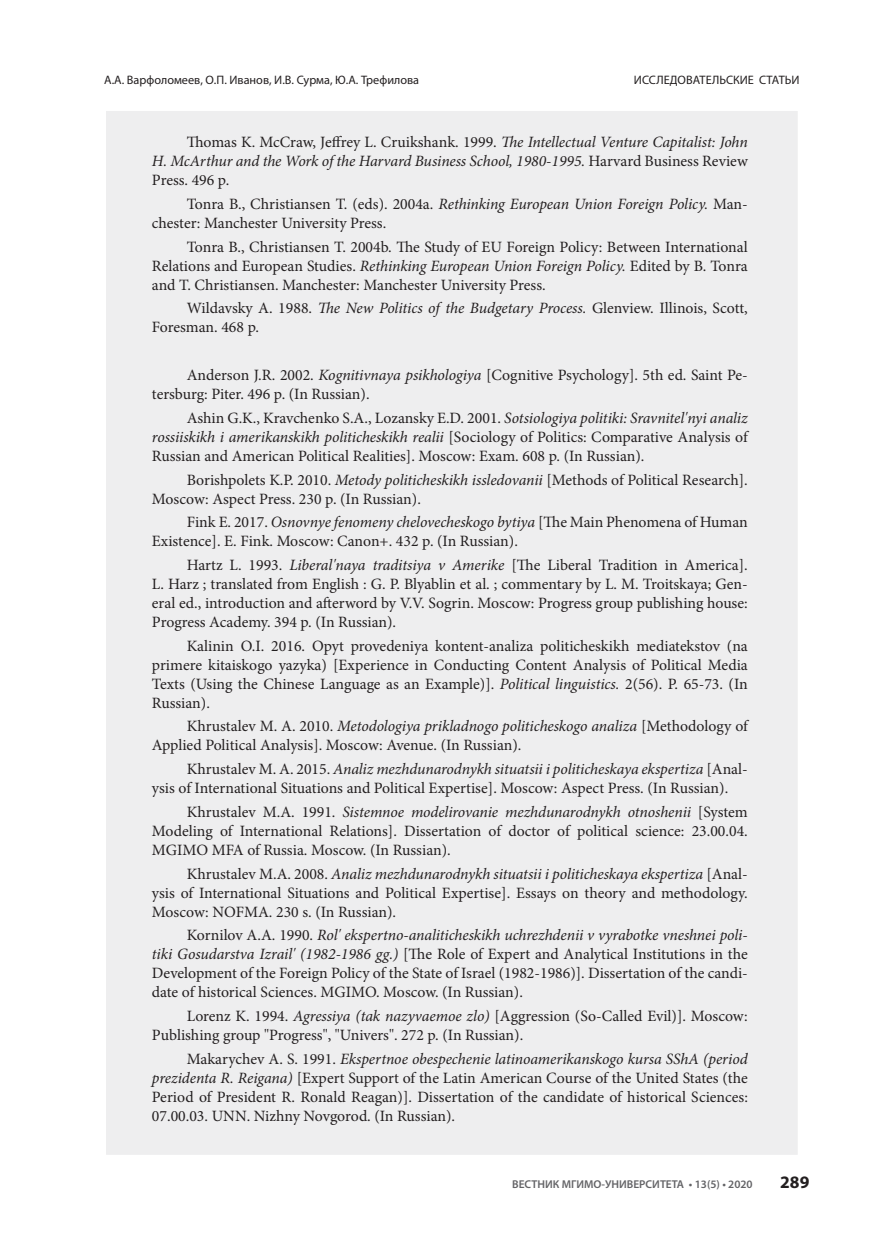
<style>
.page{position:relative;width:874px;height:1241px;background:#fff}
.page>*{position:absolute;margin:0;border:0;box-sizing:border-box;transform-origin:0 0}
.t1{font:700 17.5px "Myriad Pro";color:#231f20}
.t2{font:15.75px/18.9px "Minion Pro";color:#231f20}
.t3{font:italic 15.75px/18.9px "Minion Pro";letter-spacing:-.01em;color:#231f20;text-align:justify}
.t4{font:12.25px "Myriad Pro";color:#231f20}
.t5{font:600 11.38px "Myriad Pro";color:#636366}
.s1{font-style:normal}
.s2{font-style:italic}
</style>
<div class="page">
<div style="left:104px;top:109px;width:695px;height:1047px;background:#eeeeef;border:2px solid #fff"></div>
<p class="t4" style="left:104px;top:72px;width:316px">А.А. Варфоломеев, О.П. Иванов, И.В. Сурма, Ю.А. Трефилова</p>
<p class="t4" style="left:633px;top:72px;width:167px">ИССЛЕДОВАТЕЛЬСКИЕ СТАТЬИ</p>
<p class="t3" style="left:152px;top:133px;width:597px;text-indent:35px"><span class="s1">Thomas K. McCraw, Jeffrey L. Cruikshank. 1999.</span> The Intellectual Venture Capitalist: John H. McArthur and the Work of the Harvard Business School, 1980-1995. <span class="s1">Harvard Business Review Press. 496 p.</span></p>
<p class="t2" style="left:152px;top:194px;width:597px;text-indent:35px">Tonra B., Christiansen T. (eds). 2004a. <span class="s2">Rethinking European Union Foreign Policy.</span> Man&shy;chester: Manchester University Press.</p>
<p class="t2" style="left:152px;top:237px;width:597px;text-align:justify;text-indent:35px">Tonra B., Christiansen T. 2004b. The Study of EU Foreign Policy: Between International Relations and European Studies. <span class="s2">Rethinking European Union Foreign Policy.</span> Edited by B. Tonra and T. Christiansen. Manchester: Manchester University Press.</p>
<p class="t2" style="left:152px;top:299px;width:597px;text-indent:35px">Wildavsky А. 1988. <span class="s2">The New Politics of the Budgetary Process.</span> Glenview. Illinois, Scott,<br>Foresman. 468 p.</p>
<p class="t2" style="left:152px;top:365px;width:597px;text-indent:35px">Anderson J.R. 2002. <span class="s2">Kognitivnaya psikhologiya</span> [Cognitive Psychology]. 5th ed. Saint Pe&shy;tersburg: Piter. 496 p. (In Russian).</p>
<p class="t2" style="left:152px;top:408px;width:597px;text-align:justify;text-indent:35px">Ashin G.K., Kravchenko S.A., Lozansky E.D. 2001. <span class="s2">Sotsiologiya politiki: Sravnitel'nyi analiz rossiiskikh i amerikanskikh politicheskikh realii</span> [Sociology of Politics: Comparative Analysis of Russian and American Political Realities]. Moscow: Exam. 608 p. (In Russian).</p>
<p class="t2" style="left:152px;top:470px;width:597px;text-indent:35px">Borishpolets K.P. 2010. <span class="s2">Metody politicheskikh issledovanii</span> [Methods of Political Research].<br>Moscow: Aspect Press. 230 p. (In Russian).</p>
<p class="t2" style="left:152px;top:513px;width:597px;text-indent:35px">Fink E. 2017. <span class="s2">Osnovnye fenomeny chelovecheskogo bytiya</span> [The Main Phenomena of Human<br>Existence]. E. Fink. Moscow: Canon+. 432 p. (In Russian).</p>
<p class="t2" style="left:152px;top:555px;width:597px;text-align:justify;text-indent:35px">Hartz L. 1993. <span class="s2">Liberal'naya traditsiya v Amerike</span> [The Liberal Tradition in America].<br>L. Harz ; translated from English : G. P. Blyablin et al. ; commentary by L. M. Troitskaya; Gen&shy;eral ed., introduction and afterword by V.V. Sogrin. Moscow: Progress group publishing house:<br>Progress Academy. 394 p. (In Russian).</p>
<p class="t2" style="left:152px;top:636px;width:597px;text-align:justify;text-indent:35px">Kalinin O.I. 2016. Opyt provedeniya kontent-analiza politicheskikh mediatekstov (na primere kitaiskogo yazyka) [Experience in Conducting Content Analysis of Political Media Texts (Using the Chinese Language as an Example)]. <span class="s2">Political linguistics.</span> 2(56). P. 65-73. (In Russian).</p>
<p class="t2" style="left:152px;top:716px;width:597px;text-indent:35px">Khrustalev M. A. 2010. <span class="s2">Metodologiya prikladnogo politicheskogo analiza</span> [Methodology of<br>Applied Political Analysis]. Moscow: Avenue. (In Russian).</p>
<p class="t2" style="left:152px;top:759px;width:597px;text-indent:35px">Khrustalev M. A. 2015. <span class="s2">Analiz mezhdunarodnykh situatsii i politicheskaya ekspertiza</span> [Anal&shy;ysis of International Situations and Political Expertise]. Moscow: Aspect Press. (In Russian).</p>
<p class="t2" style="left:152px;top:802px;width:597px;text-align:justify;text-indent:35px">Khrustalev M.A. 1991. <span class="s2">Sistemnoe modelirovanie mezhdunarodnykh otnoshenii</span> [System Modeling of International Relations]. Dissertation of doctor of political science: 23.00.04.<br>MGIMO MFA of Russia. Moscow. (In Russian).</p>
<p class="t2" style="left:152px;top:864px;width:597px;text-align:justify;text-indent:35px">Khrustalev M.A. 2008. <span class="s2">Analiz mezhdunarodnykh situatsii i politicheskaya ekspertiza</span> [Anal&shy;ysis of International Situations and Political Expertise]. Essays on theory and methodology.<br>Moscow: NOFMA. 230 s. (In Russian).</p>
<p class="t2" style="left:152px;top:925px;width:597px;text-align:justify;text-indent:35px">Kornilov A.A. 1990. <span class="s2">Rol' ekspertno-analiticheskikh uchrezhdenii v vyrabotke vneshnei poli&shy;tiki Gosudarstva Izrail' (1982-1986 gg.)</span> [The Role of Expert and Analytical Institutions in the Development of the Foreign Policy of the State of Israel (1982-1986)]. Dissertation of the candi&shy;date of historical Sciences. MGIMO. Moscow. (In Russian).</p>
<p class="t2" style="left:152px;top:1006px;width:597px;text-indent:35px">Lorenz K. 1994. <span class="s2">Agressiya (tak nazyvaemoe zlo)</span> [Aggression (So-Called Evil)]. Moscow:<br>Publishing group "Progress", "Univers". 272 p. (In Russian).</p>
<p class="t2" style="left:152px;top:1049px;width:597px;text-align:justify;text-indent:35px">Makarychev A. S. 1991. <span class="s2">Ekspertnoe obespechenie latinoamerikanskogo kursa SShA (period prezidenta R. Reigana)</span> [Expert Support of the Latin American Course of the United States (the Period of President R. Ronald Reagan)]. Dissertation of the candidate of historical Sciences:<br>07.00.03. UNN. Nizhny Novgorod. (In Russian).</p>
<p class="t5" style="left:512px;top:1176px;width:242px">ВЕСТНИК МГИМО-УНИВЕРСИТЕТА • 13(5) • 2020</p>
<p class="t1" style="left:779px;top:1170px;width:31px">289</p>
</div>
